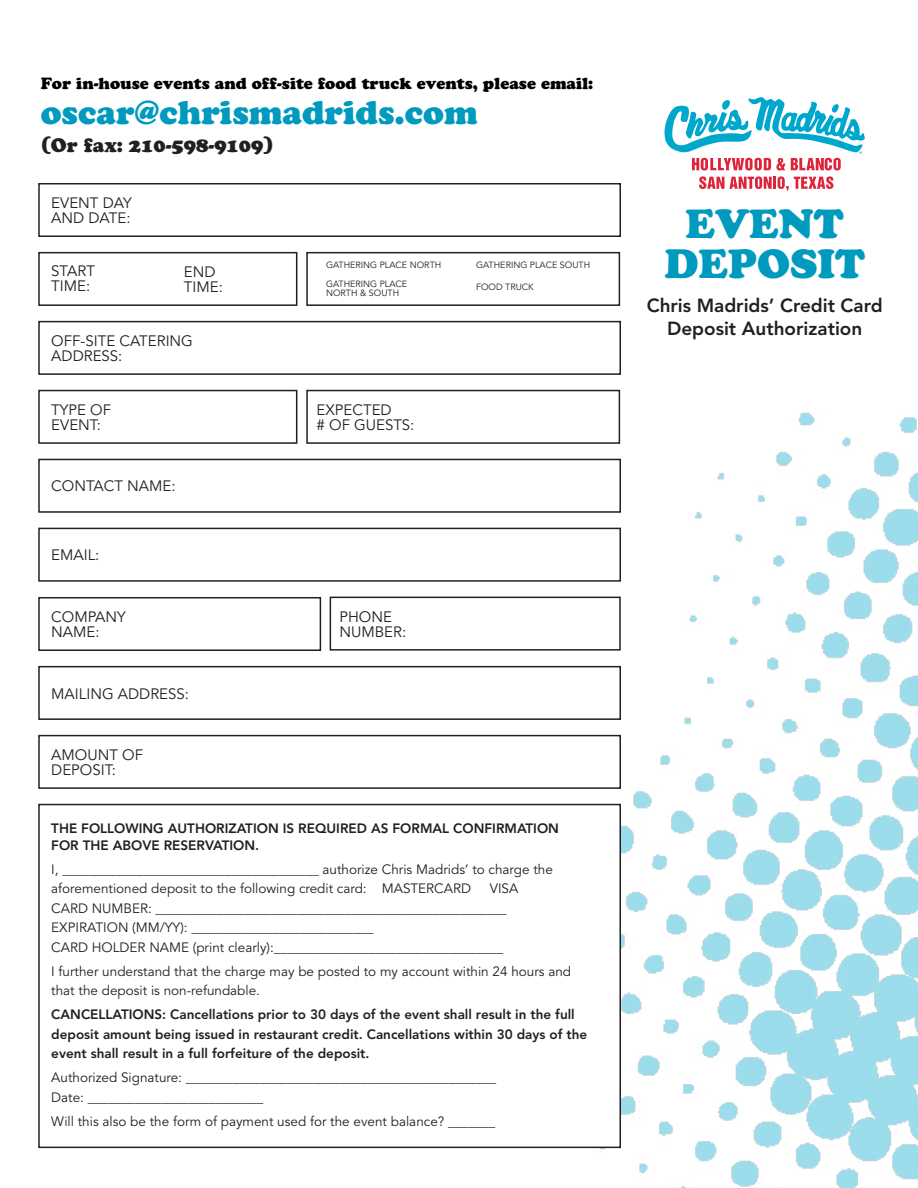
<style>
.page{position:relative;width:918px;height:1188px;background:#fff}
.page>*{position:absolute;margin:0;border:0;box-sizing:border-box;transform-origin:0 0}
.t1{font:40.5px/40.5px "Cooper Black Std";color:#009abe;text-align:center}
.t2{font:33px "Cooper Black Std";color:#009abe}
.t3{font:19.5px "Cooper Black Std";color:#231f20}
.t4{font:800 18.9px/22.6px "Avenir";color:#231f20;text-align:center}
.t5{font:16.2px "Cooper Black Std";color:#000}
.t6{font:15px/15px "Avenir";color:#231f20}
.t7{font:13.5px/19.5px "Avenir";color:#231f20}
.t8{font:800 13.5px/19.5px "Avenir";color:#231f20}
.t9{font:9px/18.8px "Avenir";color:#231f20}
</style>
<div class="page">
<img style="left:596px;top:389px;width:322px;height:799px">
<div style="left:39px;top:736px;width:581px;height:52px;background:#fff"></div>
<div style="left:38px;top:735px;width:583px;height:54px;border:2px solid #231f20"></div>
<div style="left:39px;top:805px;width:581px;height:342px;background:#fff"></div>
<div style="left:38px;top:804px;width:583px;height:344px;border:2px solid #231f20"></div>
<svg style="left:664px;top:97px;width:201px;height:94px"></svg>
<div style="left:38px;top:183px;width:583px;height:54px;border:2px solid #231f20"></div>
<div style="left:38px;top:459px;width:583px;height:54px;border:2px solid #231f20"></div>
<div style="left:38px;top:666px;width:583px;height:54px;border:2px solid #231f20"></div>
<div style="left:38px;top:528px;width:583px;height:54px;border:2px solid #231f20"></div>
<div style="left:38px;top:252px;width:259px;height:54px;border:2px solid #231f20"></div>
<div style="left:306px;top:252px;width:314px;height:54px;border:2px solid #231f20"></div>
<div style="left:38px;top:390px;width:259px;height:54px;border:2px solid #231f20"></div>
<div style="left:38px;top:321px;width:583px;height:54px;border:2px solid #231f20"></div>
<div style="left:306px;top:390px;width:314px;height:54px;border:2px solid #231f20"></div>
<div style="left:38px;top:597px;width:283px;height:54px;border:2px solid #231f20"></div>
<div style="left:330px;top:597px;width:291px;height:54px;border:2px solid #231f20"></div>
<p class="t5" style="left:41px;top:74px;width:554px">For in-house events and off-site food truck events, please email:</p>
<h2 class="t2" style="left:41px;top:92px;width:438px">oscar@chrismadrids.com</h2>
<h3 class="t3" style="left:41px;top:133px;width:234px">(Or fax: 210-598-9109)</h3>
<p class="t6" style="left:51px;top:196px;width:82px">EVENT DAY<br>AND DATE:</p>
<p class="t6" style="left:51px;top:264px;width:45px">START<br>TIME:</p>
<p class="t6" style="left:184px;top:265px;width:40px">END<br>TIME:</p>
<p class="t9" style="left:326px;top:256px;width:117px">GATHERING PLACE NORTH<br>GATHERING PLACE</p>
<p class="t9" style="left:326px;top:284px;width:75px">NORTH &amp; SOUTH</p>
<p class="t6" style="left:51px;top:334px;width:143px">OFF-SITE CATERING<br>ADDRESS:</p>
<p class="t6" style="left:51px;top:403px;width:61px">TYPE OF<br>EVENT:</p>
<p class="t6" style="left:51px;top:479px;width:126px">CONTACT NAME:</p>
<p class="t6" style="left:51px;top:548px;width:50px">EMAIL:</p>
<p class="t6" style="left:317px;top:403px;width:99px">EXPECTED<br># OF GUESTS:</p>
<p class="t6" style="left:51px;top:610px;width:76px">COMPANY<br>NAME:</p>
<p class="t6" style="left:340px;top:610px;width:68px">PHONE<br>NUMBER:</p>
<p class="t6" style="left:51px;top:686px;width:139px">MAILING ADDRESS:</p>
<p class="t6" style="left:51px;top:748px;width:93px">AMOUNT OF<br>DEPOSIT:</p>
<p class="t9" style="left:476px;top:256px;width:116px">GATHERING PLACE SOUTH</p>
<p class="t9" style="left:476px;top:278px;width:59px">FOOD TRUCK</p>
<p class="t8" style="left:51px;top:820px;width:509px;line-height:16.5px">THE FOLLOWING AUTHORIZATION IS REQUIRED AS FORMAL CONFIRMATION<br>FOR THE ABOVE RESERVATION.</p>
<p class="t7" style="left:51px;top:860px;width:503px">I, ______________________________________ authorize Chris Madrids’ to charge the aforementioned deposit to the following credit card: MASTERCARD</p>
<p class="t7" style="left:51px;top:879px;width:469px;text-indent:439px">VISA CARD NUMBER: ____________________________________________________ EXPIRATION (MM/YY): ___________________________<br>CARD HOLDER NAME (print clearly):__________________________________</p>
<p class="t7" style="left:51px;top:962px;width:521px">I further understand that the charge may be posted to my account within 24 hours and that the deposit is non-refundable.</p>
<p class="t8" style="left:51px;top:1005px;width:537px">CANCELLATIONS: Cancellations prior to 30 days of the event shall result in the full deposit amount being issued in restaurant credit. Cancellations within 30 days of the event shall result in a full forfeiture of the deposit.</p>
<p class="t7" style="left:51px;top:1068px;width:446px">Authorized Signature: ______________________________________________<br>Date: __________________________</p>
<p class="t7" style="left:51px;top:1112px;width:446px">Will this also be the form of payment used for the event balance? _______</p>
<h1 class="t1" style="left:664px;top:203px;width:202px">EVENT<br>DEPOSIT</h1>
<h3 class="t4" style="left:647px;top:294px;width:237px">Chris Madrids’ Credit Card<br>Deposit Authorization</h3>
</div>
